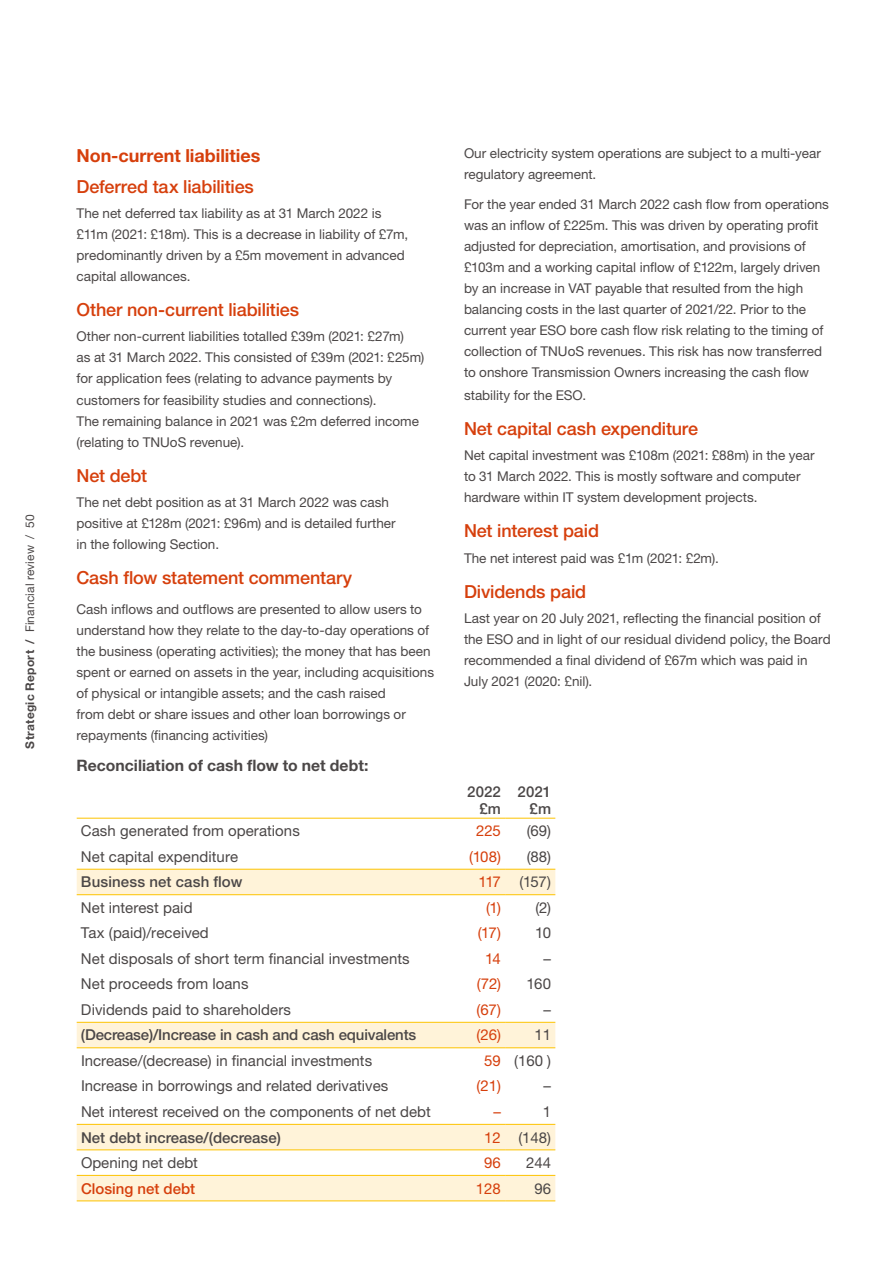
<style>
.page{position:relative;width:893px;height:1263px;background:#fff}
.page>*{position:absolute;margin:0;border:0;box-sizing:border-box;transform-origin:0 0}
.t1{font:500 18px "Helvetica Neue LT Pro";letter-spacing:-.01em;color:#d63f0c}
.t2{font:700 18px "Helvetica Neue LT Pro";letter-spacing:-.005em;color:#d63f0c}
.t3{font:700 15.75px "Helvetica Neue LT Pro";color:#4b4747}
.t4{font:15px "Helvetica Neue LT Pro";color:#4b4747}
.t5{font:500 15px/16.5px "Helvetica Neue LT Pro";letter-spacing:-.01em;color:#4b4747;text-align:right}
.t6{font:15px "Helvetica Neue LT Pro";color:#d63f0c}
.t7{font:500 15px "Helvetica Neue LT Pro";letter-spacing:.01em;color:#4b4747}
.t8{font:500 15px "Helvetica Neue LT Pro";color:#d63f0c}
.t9{font:13.5px/21px "Helvetica Neue LT Pro";color:#4b4747}
.t10{font:12px "Helvetica Neue LT Pro";letter-spacing:.01em;color:#4b4747}
.s1{font-weight:700}
.s2{color:#d63f0c}
.s3{color:#4b4747}
</style>
<div class="page">
<svg style="left:77px;top:870px;width:478px;height:330px"></svg>
<hr style="left:77px;top:869px;width:378px;height:1px;background:#fdc300">
<hr style="left:455px;top:869px;width:50px;height:1px;background:#fdc300">
<hr style="left:505px;top:869px;width:50px;height:1px;background:#fdc300">
<hr style="left:77px;top:1124px;width:378px;height:1px;background:#fdc300">
<hr style="left:455px;top:1124px;width:50px;height:1px;background:#fdc300">
<hr style="left:505px;top:1124px;width:50px;height:1px;background:#fdc300">
<hr style="left:77px;top:1149px;width:378px;height:1px;background:#fdc300">
<hr style="left:455px;top:1149px;width:50px;height:1px;background:#fdc300">
<hr style="left:505px;top:1149px;width:50px;height:1px;background:#fdc300">
<hr style="left:77px;top:1175px;width:378px;height:1px;background:#fdc300">
<hr style="left:455px;top:1175px;width:50px;height:1px;background:#fdc300">
<hr style="left:505px;top:1175px;width:50px;height:1px;background:#fdc300">
<hr style="left:77px;top:1200px;width:378px;height:1px;background:#fdc300">
<hr style="left:455px;top:1200px;width:50px;height:1px;background:#fdc300">
<hr style="left:505px;top:1200px;width:50px;height:1px;background:#fdc300">
<hr style="left:77px;top:818px;width:378px;height:1px;background:#fdc300">
<hr style="left:455px;top:818px;width:50px;height:1px;background:#fdc300">
<hr style="left:505px;top:818px;width:50px;height:1px;background:#fdc300">
<hr style="left:77px;top:894px;width:378px;height:1px;background:#fdc300">
<hr style="left:455px;top:894px;width:50px;height:1px;background:#fdc300">
<hr style="left:505px;top:894px;width:50px;height:1px;background:#fdc300">
<hr style="left:77px;top:1022px;width:378px;height:1px;background:#fdc300">
<hr style="left:455px;top:1022px;width:50px;height:1px;background:#fdc300">
<hr style="left:505px;top:1022px;width:50px;height:1px;background:#fdc300">
<hr style="left:77px;top:1047px;width:378px;height:1px;background:#fdc300">
<hr style="left:455px;top:1047px;width:50px;height:1px;background:#fdc300">
<hr style="left:505px;top:1047px;width:50px;height:1px;background:#fdc300">
<p class="t10" style="left:22px;top:748px;width:236px;rotate:-90deg"><span class="s1">Strategic Report /</span> Financial review / 50</p>
<h1 class="t2" style="left:77px;top:144px;width:185px">Non-current liabilities</h1>
<h1 class="t1" style="left:77px;top:175px;width:179px">Deferred tax liabilities</h1>
<p class="t9" style="left:77px;top:202px;width:333px">The net deferred tax liability as at 31 March 2022 is £11m (2021: £18m). This is a decrease in liability of £7m, predominantly driven by a £5m movement in advanced capital allowances.</p>
<h1 class="t1" style="left:77px;top:299px;width:224px">Other non-current liabilities</h1>
<p class="t9" style="left:77px;top:326px;width:349px">Other non-current liabilities totalled £39m (2021: £27m)<br>as at 31 March 2022. This consisted of £39m (2021: £25m) for application fees (relating to advance payments by customers for feasibility studies and connections).<br>The remaining balance in 2021 was £2m deferred income (relating to TNUoS revenue).</p>
<h1 class="t1" style="left:77px;top:464px;width:72px">Net debt</h1>
<p class="t9" style="left:77px;top:491px;width:321px">The net debt position as at 31 March 2022 was cash positive at £128m (2021: £96m) and is detailed further in the following Section.</p>
<h1 class="t1" style="left:77px;top:567px;width:277px">Cash flow statement commentary</h1>
<p class="t9" style="left:77px;top:598px;width:359px">Cash inflows and outflows are presented to allow users to understand how they relate to the day-to-day operations of the business (operating activities); the money that has been spent or earned on assets in the year, including acquisitions of physical or intangible assets; and the cash raised<br>from debt or share issues and other loan borrowings or repayments (financing activities)</p>
<p class="t3" style="left:77px;top:755px;width:293px">Reconciliation of cash flow to net debt:</p>
<p class="t9" style="left:464px;top:143px;width:358px">Our electricity system operations are subject to a multi-year regulatory agreement.</p>
<p class="t9" style="left:464px;top:193px;width:367px">For the year ended 31 March 2022 cash flow from operations was an inflow of £225m. This was driven by operating profit adjusted for depreciation, amortisation, and provisions of £103m and a working capital inflow of £122m, largely driven by an increase in VAT payable that resulted from the high balancing costs in the last quarter of 2021/22. Prior to the current year ESO bore cash flow risk relating to the timing of collection of TNUoS revenues. This risk has now transferred to onshore Transmission Owners increasing the cash flow</p>
<p class="t9" style="left:464px;top:384px;width:124px">stability for the ESO.</p>
<h1 class="t1" style="left:464px;top:417px;width:236px">Net capital cash expenditure</h1>
<p class="t9" style="left:464px;top:444px;width:352px">Net capital investment was £108m (2021: £88m) in the year to 31 March 2022. This is mostly software and computer hardware within IT system development projects.</p>
<h1 class="t1" style="left:464px;top:520px;width:137px">Net interest paid</h1>
<p class="t9" style="left:464px;top:547px;width:256px">The net interest paid was £1m (2021: £2m).</p>
<h1 class="t1" style="left:464px;top:581px;width:124px">Dividends paid</h1>
<p class="t9" style="left:464px;top:607px;width:368px">Last year on 20 July 2021, reflecting the financial position of the ESO and in light of our residual dividend policy, the Board recommended a final dividend of £67m which was paid in July 2021 (2020: £nil).</p>
<p class="t5" style="left:467px;top:784px;width:35px">2022 £m</p>
<p class="t5" style="left:518px;top:784px;width:35px">2021 £m</p>
<p class="t4" style="left:81px;top:822px;width:220px">Cash generated from operations</p>
<p class="t6" style="left:476px;top:822px;width:26px">225</p>
<p class="t4" style="left:527px;top:822px;width:26px">(69)</p>
<p class="t4" style="left:81px;top:847px;width:159px">Net capital expenditure</p>
<p class="t6" style="left:469px;top:847px;width:33px">(108)</p>
<p class="t4" style="left:527px;top:847px;width:26px">(88)</p>
<p class="t7" style="left:81px;top:873px;width:163px">Business net cash flow</p>
<p class="t4" style="left:478px;top:873px;width:74px"><span class="s2">117</span> (157)</p>
<p class="t4" style="left:81px;top:898px;width:113px">Net interest paid</p>
<p class="t6" style="left:486px;top:898px;width:67px">(1) <span class="s3">(2)</span></p>
<p class="t4" style="left:81px;top:924px;width:129px">Tax (paid)/received</p>
<p class="t6" style="left:478px;top:924px;width:25px">(17)</p>
<p class="t4" style="left:535px;top:924px;width:17px">10</p>
<p class="t4" style="left:81px;top:949px;width:330px">Net disposals of short term financial investments</p>
<p class="t6" style="left:485px;top:949px;width:17px">14</p>
<p class="t4" style="left:544px;top:949px;width:9px">–</p>
<p class="t4" style="left:81px;top:975px;width:169px">Net proceeds from loans</p>
<p class="t6" style="left:477px;top:975px;width:76px">(72) <span class="s3">160</span></p>
<p class="t4" style="left:81px;top:1000px;width:212px">Dividends paid to shareholders</p>
<p class="t6" style="left:476px;top:1000px;width:26px">(67)</p>
<p class="t4" style="left:544px;top:1000px;width:9px">–</p>
<p class="t5" style="left:81px;top:1027px;width:337px">(Decrease)/Increase in cash and cash equivalents</p>
<p class="t6" style="left:476px;top:1026px;width:26px">(26)</p>
<p class="t4" style="left:534px;top:1026px;width:18px">11</p>
<p class="t4" style="left:81px;top:1051px;width:293px">Increase/(decrease) in financial investments</p>
<p class="t4" style="left:484px;top:1051px;width:68px"><span class="s2">59</span> (160 )</p>
<p class="t4" style="left:81px;top:1077px;width:309px">Increase in borrowings and related derivatives</p>
<p class="t6" style="left:476px;top:1077px;width:26px">(21)</p>
<p class="t4" style="left:544px;top:1077px;width:9px">–</p>
<p class="t4" style="left:81px;top:1102px;width:351px">Net interest received on the components of net debt</p>
<p class="t6" style="left:493px;top:1102px;width:9px">–</p>
<p class="t4" style="left:543px;top:1102px;width:10px">1</p>
<p class="t5" style="left:81px;top:1129px;width:201px">Net debt increase/(decrease)</p>
<p class="t4" style="left:484px;top:1128px;width:68px"><span class="s2">12</span> (148)</p>
<p class="t4" style="left:81px;top:1153px;width:119px">Opening net debt</p>
<p class="t6" style="left:484px;top:1153px;width:18px">96</p>
<p class="t4" style="left:526px;top:1153px;width:27px">244</p>
<p class="t8" style="left:81px;top:1179px;width:116px">Closing net debt</p>
<p class="t6" style="left:476px;top:1179px;width:27px">128</p>
<p class="t4" style="left:534px;top:1179px;width:18px">96</p>
</div>
